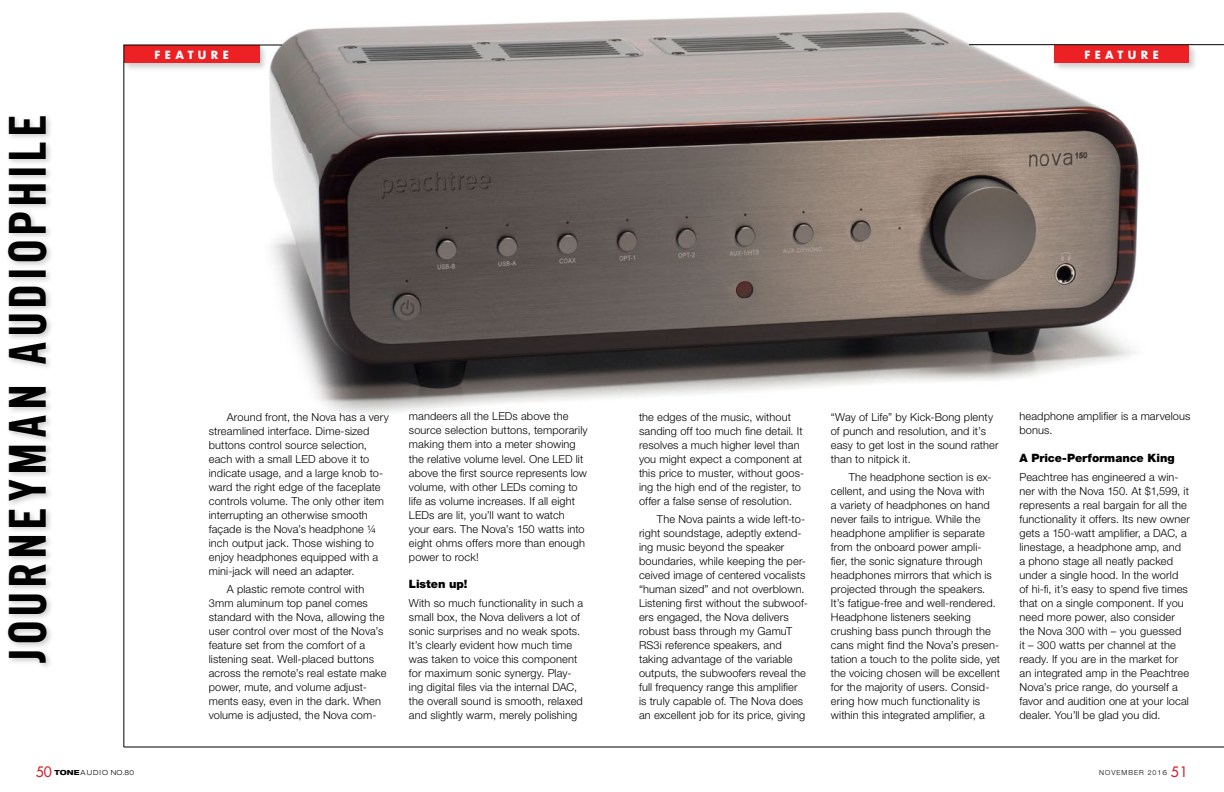
<style>
.page{position:relative;width:1224px;height:792px;background:#fff}
.page>*{position:absolute;margin:0;border:0;box-sizing:border-box;transform-origin:0 0}
.t1{font:48px "News Gothic SHOP Bold Con";letter-spacing:.15em;color:#000}
.t2{font:900 11.5px "Helvetica Neue LT Std";letter-spacing:-.005em;color:#000}
.t3{font:300 11px/14px "Helvetica Neue LT Std";letter-spacing:.01em;color:#000}
.t4{font:700 11px "Futura Std";letter-spacing:.4em;color:#fff}
.t5{font:300 expanded 7px "Helvetica Neue LT Std";color:#000}
.t6{font:300 7px "Helvetica Neue LT Std";letter-spacing:.14em;color:#000}
.s1{font-family:"Futura Std";font-weight:500;font-stretch:normal;font-size:14px;color:#d2232a}
.s2{font-weight:800}
.s3{font-stretch:expanded}
.s4{font-family:"Futura Std";font-weight:500;font-size:14px;color:#d2232a}
</style>
<div class="page">
<img style="left:268px;top:13px;width:871px;height:401px">
<div style="left:122px;top:43px;width:146px;height:29px;background:#000;opacity:.2"></div>
<div style="left:124px;top:45px;width:135px;height:18px;background:#ed2024"></div>
<div style="left:1052px;top:43px;width:146px;height:29px;background:#000;opacity:.2"></div>
<div style="left:1054px;top:45px;width:135px;height:18px;background:#ed2024"></div>
<hr style="left:123px;top:45px;width:159px;height:1px;background:#000">
<hr style="left:124px;top:747px;width:1100px;height:1px;background:#000">
<div style="left:5px;top:113px;width:49px;height:557px;background:#000;opacity:.2"></div>
<hr style="left:969px;top:44px;width:255px;height:1px;background:#000">
<hr style="left:124px;top:45px;width:1px;height:702px;background:#000">
<h1 class="t1" style="left:-1px;top:663px;width:548px;rotate:-90deg">JOURNEYMAN AUDIOPHILE</h1>
<p class="t4" style="left:155px;top:47px;width:76px">FEATURE</p>
<p class="t4" style="left:1084px;top:47px;width:76px">FEATURE</p>
<p class="t3" style="left:209px;top:410px;width:182px;text-indent:18px">Around front, the Nova has a very streamlined interface. Dime-sized buttons control source selection, each with a small LED above it to indicate usage, and a large knob to&shy;ward the right edge of the faceplate controls volume. The only other item interrupting an otherwise smooth façade is the Nova’s headphone ¼ inch output jack. Those wishing to enjoy headphones equipped with a mini-jack will need an adapter.</p>
<p class="t3" style="left:209px;top:582px;width:179px;text-indent:18px">A plastic remote control with 3mm aluminum top panel comes standard with the Nova, allowing the user control over most of the Nova’s feature set from the comfort of a listening seat. Well-placed buttons across the remote’s real estate make power, mute, and volume adjust&shy;ments easy, even in the dark. When volume is adjusted, the Nova com-</p>
<p class="t3" style="left:409px;top:409px;width:180px">mandeers all the LEDs above the source selection buttons, temporarily making them into a meter showing the relative volume level. One LED lit above the first source represents low volume, with other LEDs coming to life as volume increases. If all eight LEDs are lit, you’ll want to watch your ears. The Nova’s 150 watts into eight ohms offers more than enough power to rock!</p>
<p class="t2" style="left:409px;top:578px;width:60px">Listen up!</p>
<p class="t3" style="left:409px;top:596px;width:176px">With so much functionality in such a small box, the Nova delivers a lot of sonic surprises and no weak spots.<br>It’s clearly evident how much time was taken to voice this component for maximum sonic synergy. Play&shy;ing digital files via the internal DAC, the overall sound is smooth, relaxed and slightly warm, merely polishing</p>
<p class="t3" style="left:639px;top:410px;width:167px">the edges of the music, without sanding off too much fine detail. It resolves a much higher level than you might expect a component at this price to muster, without goos&shy;ing the high end of the register, to offer a false sense of resolution.</p>
<p class="t3" style="left:639px;top:512px;width:170px;text-indent:18px">The Nova paints a wide left-to&shy;right soundstage, adeptly extend&shy;ing music beyond the speaker boundaries, while keeping the per&shy;ceived image of centered vocalists “human sized” and not overblown.<br>Listening first without the subwoof&shy;ers engaged, the Nova delivers robust bass through my GamuT RS3i reference speakers, and taking advantage of the variable outputs, the subwoofers reveal the full frequency range this amplifier is truly capable of. The Nova does an excellent job for its price, giving</p>
<p class="t3" style="left:831px;top:409px;width:169px">“Way of Life” by Kick-Bong plenty of punch and resolution, and it’s easy to get lost in the sound rather than to nitpick it.</p>
<p class="t3" style="left:831px;top:470px;width:171px;text-indent:18px">The headphone section is ex&shy;cellent, and using the Nova with<br>a variety of headphones on hand never fails to intrigue. While the headphone amplifier is separate from the onboard power ampli&shy;fier, the sonic signature through headphones mirrors that which is projected through the speakers.<br>It’s fatigue-free and well-rendered.<br>Headphone listeners seeking crushing bass punch through the cans might find the Nova’s presen&shy;tation a touch to the polite side, yet the voicing chosen will be excellent for the majority of users. Consid&shy;ering how much functionality is within this integrated amplifier, a</p>
<p class="t3" style="left:1020px;top:409px;width:173px">headphone amplifier is a marvelous bonus.</p>
<p class="t2" style="left:1020px;top:452px;width:157px">A Price-Performance King</p>
<p class="t3" style="left:1020px;top:470px;width:172px">Peachtree has engineered a win&shy;ner with the Nova 150. At $1,599, it represents a real bargain for all the functionality it offers. Its new owner gets a 150-watt amplifier, a DAC, a linestage, a headphone amp, and<br>a phono stage all neatly packed under a single hood. In the world of hi-fi, it’s easy to spend five times that on a single component. If you need more power, also consider the Nova 300 with – you guessed<br>it – 300 watts per channel at the ready. If you are in the market for an integrated amp in the Peachtree Nova’s price range, do yourself a favor and audition one at your local dealer. You’ll be glad you did.</p>
<p class="t5" style="left:36px;top:768px;width:100px"><span class="s1">50</span> <span class="s2">TONE</span> A U D I O NO.80</p>
<p class="t6" style="left:1099px;top:768px;width:90px">NOVEMBER 201<span class="s3">6</span> <span class="s4">51</span></p>
</div>
